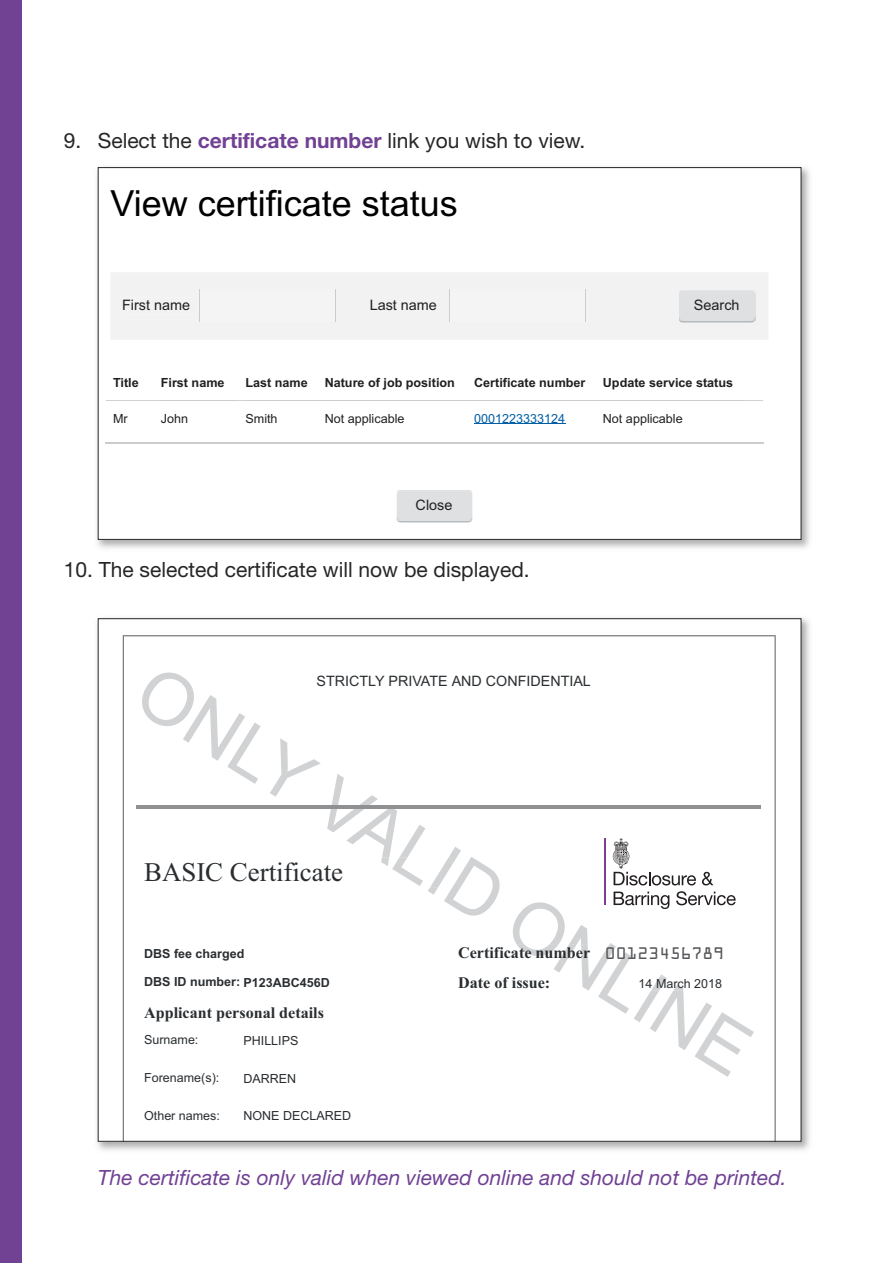
<style>
.page{position:relative;width:893px;height:1263px;background:#fff}
.page>*{position:absolute;margin:0;border:0;box-sizing:border-box;transform-origin:0 0}
.t1{font:72.6px "Arial";color:#d1d2d4}
.t2{font:36px "Arial";color:#000}
.t3{font:26.85px "Times New Roman";color:#2a2e31}
.t4{font:21px "Helvetica Neue";color:#272627}
.t5{font:italic 21px "Helvetica Neue";color:#714194}
.t6{font:700 16.05px "Times New Roman";color:#2a2e31}
.t7{font:15px "OCRA Std";color:#57585a}
.t8{font:14.4px "Arial";color:#202020}
.t9{font:14.25px "Arial";color:#2a2e31}
.t10{font:700 12.6px "Arial";color:#202020}
.t11{font:12.6px "Arial";color:#2a2e31}
.t12{font:12.6px "Arial";color:#202020}
.t13{font:700 12.6px "Arial";color:#2a2e31}
.t14{font:12.6px "Arial";color:#005ea5}
.s1{font-weight:700;color:#714194}
</style>
<div class="page">
<div style="left:0;top:0;width:21px;height:1263px;background:#714194"></div>
<img style="left:97px;top:167px;width:713px;height:382px">
<div style="left:98px;top:168px;width:703px;height:371px;background:#fff"></div>
<svg style="left:603px;top:400px;width:16px;height:1px"></svg>
<hr style="left:474px;top:423px;width:91px;height:1px;background:#005ea5">
<img style="left:370px;top:297px;width:80px;height:17px">
<img style="left:679px;top:321px;width:76px;height:2px">
<img style="left:679px;top:290px;width:76px;height:2px">
<div style="left:679px;top:292px;width:76px;height:29px;background:#dee0e2"></div>
<img style="left:397px;top:521px;width:75px;height:1px">
<img style="left:397px;top:490px;width:75px;height:2px">
<div style="left:200px;top:289px;width:135px;height:33px;background:#f4f4f4"></div>
<div style="left:204px;top:294px;width:126px;height:22px;background:#f4f4f4"></div>
<div style="left:450px;top:289px;width:136px;height:33px;background:#f4f4f4"></div>
<div style="left:454px;top:294px;width:126px;height:22px;background:#f4f4f4"></div>
<img style="left:97px;top:618px;width:713px;height:533px">
<div style="left:98px;top:619px;width:703px;height:522px;background:#fff"></div>
<svg style="left:123px;top:635px;width:653px;height:505px"></svg>
<p class="t4" style="left:64px;top:125px;width:523px">9. Select the <span class="s1">certificate number</span> link you wish to view.</p>
<h2 class="t2" style="left:110px;top:180px;width:349px">View certificate status</h2>
<p class="t8" style="left:122px;top:295px;width:70px">First name</p>
<p class="t8" style="left:370px;top:295px;width:69px">Last name</p>
<p class="t8" style="left:694px;top:295px;width:47px">Search</p>
<p class="t10" style="left:113px;top:374px;width:27px">Title</p>
<p class="t12" style="left:113px;top:410px;width:16px">Mr</p>
<p class="t10" style="left:161px;top:374px;width:65px">First name</p>
<p class="t12" style="left:161px;top:410px;width:29px">John</p>
<p class="t10" style="left:245px;top:374px;width:64px">Last name</p>
<p class="t12" style="left:245px;top:410px;width:34px">Smith</p>
<p class="t10" style="left:325px;top:374px;width:132px">Nature of job position</p>
<p class="t12" style="left:325px;top:410px;width:81px">Not applicable</p>
<p class="t10" style="left:474px;top:374px;width:113px">Certificate number</p>
<p class="t14" style="left:474px;top:410px;width:93px">0001223333124</p>
<p class="t10" style="left:603px;top:374px;width:132px">Update service status</p>
<p class="t12" style="left:603px;top:410px;width:81px">N t applicable</p>
<p class="t12" style="left:612px;top:410px;width:9px">o</p>
<p class="t8" style="left:416px;top:495px;width:38px">Close</p>
<p class="t4" style="left:64px;top:554px;width:467px">10. The selected certificate will now be displayed.</p>
<h1 class="t1" style="left:170px;top:643px;width:708px;rotate:32deg">ONLY VALID ONLINE</h1>
<p class="t9" style="left:316px;top:671px;width:276px">STRICTLY PRIVATE AND CONFIDENTIAL</p>
<p class="t3" style="left:144px;top:854px;width:201px">BASIC Certificate</p>
<p class="t6" style="left:458px;top:942px;width:133px">Certificate number</p>
<p class="t7" style="left:605px;top:947px;width:121px">00123456789</p>
<p class="t13" style="left:144px;top:945px;width:102px">DBS fee charged</p>
<p class="t13" style="left:144px;top:973px;width:187px">DBS ID number: P123ABC456D</p>
<p class="t6" style="left:458px;top:971px;width:94px">Date of issue:</p>
<p class="t11" style="left:639px;top:975px;width:85px">14 March 2018</p>
<p class="t6" style="left:144px;top:1002px;width:181px">Applicant persona e a s</p>
<p class="t11" style="left:144px;top:1032px;width:56px">Surname:</p>
<p class="t11" style="left:144px;top:1069px;width:77px">Forename(s):</p>
<p class="t11" style="left:144px;top:1107px;width:77px">Other names:</p>
<p class="t6" style="left:271px;top:1002px;width:48px">ldt il</p>
<p class="t11" style="left:243px;top:1032px;width:57px">PHILLIPS</p>
<p class="t11" style="left:243px;top:1070px;width:54px">DARREN</p>
<p class="t11" style="left:243px;top:1108px;width:109px">NONE DECLARED</p>
<p class="t5" style="left:98px;top:1162px;width:690px">The certificate is only valid when viewed online and should not be printed.</p>
</div>
